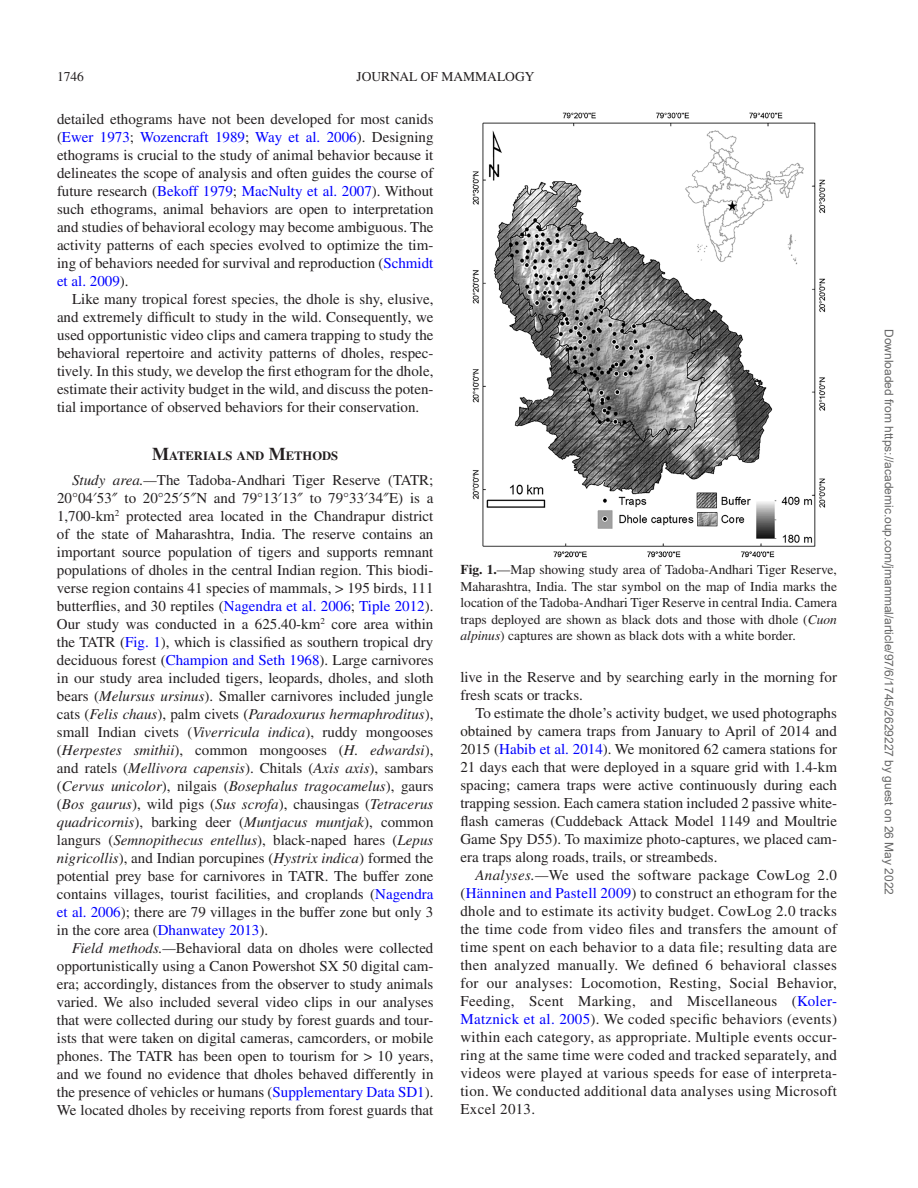
<style>
.page{position:relative;width:918px;height:1188px;background:#fff}
.page>*{position:absolute;margin:0;border:0;box-sizing:border-box;transform-origin:0 0}
.t1{font:15px/18px "Times";color:#231f20;text-align:justify}
.t2{font:13.5px/16.5px "Times";color:#231f20;text-align:justify}
.t3{font:700 12.6px "Times";color:#231f20}
.t4{font:12px "Arial";color:#666}
.s1{color:#00f}
.s2{font-size:18px}
.s3{font-style:italic}
.s4{font-family:"Gandhari Unicode"}
.s5{font-weight:700}
</style>
<div class="page">
<img style="left:472px;top:112px;width:353px;height:446px">
<p class="t2" style="left:57px;top:68px;width:28px">1746</p>
<p class="t2" style="left:356px;top:68px;width:180px">JOURNAL OF MAMMALOGY</p>
<p class="t1" style="left:57px;top:110px;width:378px">detailed ethograms have not been developed for most canids (<span class="s1">Ewer 1973</span>; <span class="s1">Wozencraft 1989</span>; <span class="s1">Way et al. 2006</span>). Designing ethograms is crucial to the study of animal behavior because it delineates the scope of analysis and often guides the course of future research (<span class="s1">Bekoff 1979</span>; <span class="s1">MacNulty et al. 2007</span>). Without such ethograms, animal behaviors are open to interpretation and studies of behavioral ecology may become ambiguous. The activity patterns of each species evolved to optimize the tim&shy;ing of behaviors needed for survival and reproduction (<span class="s1">Schmidt et al. 2009</span>).</p>
<p class="t1" style="left:57px;top:290px;width:378px;text-indent:15px">Like many tropical forest species, the dhole is shy, elusive, and extremely difficult to study in the wild. Consequently, we used opportunistic video clips and camera trapping to study the behavioral repertoire and activity patterns of dholes, respec&shy;tively. In this study, we develop the first ethogram for the dhole, estimate their activity budget in the wild, and discuss the poten&shy;tial importance of observed behaviors for their conservation.</p>
<p class="t3" style="left:152px;top:448px;width:188px"><span class="s2">M</span>ATERIALS AND <span class="s2">M</span>ETHODS</p>
<p class="t1" style="left:57px;top:471px;width:378px;text-indent:15px"><span class="s3">Study area.—</span>The Tadoba-Andhari Tiger Reserve (TATR; 20°04<span class="s4">′</span>53<span class="s4">″</span> to 20°25<span class="s4">′</span>5<span class="s4">″</span>N and 79°13<span class="s4">′</span>13<span class="s4">″</span> to 79°33<span class="s4">′</span>34<span class="s4">″</span>E) is a 1,700-km<sup>2</sup> protected area located in the Chandrapur district of the state of Maharashtra, India. The reserve contains an important source population of tigers and supports remnant populations of dholes in the central Indian region. This biodi&shy;verse region contains 41 species of mammals, &gt; 195 birds, 111 butterflies, and 30 reptiles (<span class="s1">Nagendra et al. 2006</span>; <span class="s1">Tiple 2012</span>).<br>Our study was conducted in a 625.40-km<sup>2</sup> core area within the TATR (<span class="s1">Fig. 1</span>), which is classified as southern tropical dry deciduous forest (<span class="s1">Champion and Seth 1968</span>). Large carnivores in our study area included tigers, leopards, dholes, and sloth bears (<span class="s3">Melursus ursinus</span>). Smaller carnivores included jungle cats (<span class="s3">Felis chaus</span>), palm civets (<span class="s3">Paradoxurus hermaphroditus</span>), small Indian civets (<span class="s3">Viverricula indica</span>), ruddy mongooses (<span class="s3">Herpestes smithii</span>), common mongooses (<span class="s3">H. edwardsi</span>), and ratels (<span class="s3">Mellivora capensis</span>). Chitals (<span class="s3">Axis axis</span>), sambars (<span class="s3">Cervus unicolor</span>), nilgais (<span class="s3">Bosephalus tragocamelus</span>), gaurs (<span class="s3">Bos gaurus</span>), wild pigs (<span class="s3">Sus scrofa</span>), chausingas (<span class="s3">Tetracerus quadricornis</span>), barking deer (<span class="s3">Muntjacus muntjak</span>), common langurs (<span class="s3">Semnopithecus entellus</span>), black-naped hares (<span class="s3">Lepus nigricollis</span>), and Indian porcupines (<span class="s3">Hystrix indica</span>) formed the potential prey base for carnivores in TATR. The buffer zone contains villages, tourist facilities, and croplands (<span class="s1">Nagendra et al. 2006</span>); there are 79 villages in the buffer zone but only 3 in the core area (<span class="s1">Dhanwatey 2013</span>).</p>
<p class="t1" style="left:57px;top:939px;width:378px;text-indent:15px"><span class="s3">Field methods.—</span>Behavioral data on dholes were collected opportunistically using a Canon Powershot SX 50 digital cam&shy;era; accordingly, distances from the observer to study animals varied. We also included several video clips in our analyses that were collected during our study by forest guards and tour&shy;ists that were taken on digital cameras, camcorders, or mobile phones. The TATR has been open to tourism for &gt; 10 years, and we found no evidence that dholes behaved differently in the presence of vehicles or humans (<span class="s1">Supplementary Data SD1</span>).<br>We located dholes by receiving reports from forest guards that</p>
<p class="t2" style="left:460px;top:561px;width:378px"><span class="s5">Fig. 1.</span>—Map showing study area of Tadoba-Andhari Tiger Reserve, Maharashtra, India. The star symbol on the map of India marks the location of the Tadoba-Andhari Tiger Reserve in central India. Camera traps deployed are shown as black dots and those with dhole (<span class="s3">Cuon alpinus</span>) captures are shown as black dots with a white border.</p>
<p class="t1" style="left:460px;top:668px;width:378px">live in the Reserve and by searching early in the morning for fresh scats or tracks.</p>
<p class="t1" style="left:460px;top:704px;width:378px;text-indent:15px">To estimate the dhole’s activity budget, we used photographs obtained by camera traps from January to April of 2014 and 2015 (<span class="s1">Habib et al. 2014</span>). We monitored 62 camera stations for 21 days each that were deployed in a square grid with 1.4-km spacing; camera traps were active continuously during each trapping session. Each camera station included 2 passive white&shy;flash cameras (Cuddeback Attack Model 1149 and Moultrie Game Spy D55). To maximize photo-captures, we placed cam&shy;era traps along roads, trails, or streambeds.</p>
<p class="t1" style="left:460px;top:866px;width:378px;text-indent:15px"><span class="s3">Analyses.—</span>We used the software package CowLog 2.0 (<span class="s1">Hänninen and Pastell 2009</span>) to construct an ethogram for the dhole and to estimate its activity budget. CowLog 2.0 tracks the time code from video files and transfers the amount of time spent on each behavior to a data file; resulting data are then analyzed manually. We defined 6 behavioral classes for our analyses: Locomotion, Resting, Social Behavior, Feeding, Scent Marking, and Miscellaneous (<span class="s1">Koler-Matznick et al. 2005</span>). We coded specific behaviors (events) within each category, as appropriate. Multiple events occur&shy;ring at the same time were coded and tracked separately, and videos were played at various speeds for ease of interpreta&shy;tion. We conducted additional data analyses using Microsoft Excel 2013.</p>
<p class="t4" style="left:893px;top:329px;width:567px;rotate:90deg">Downloaded from https://academic.oup.com/jmammal/article/97/6/1745/2629227 by guest on 26 May 2022</p>
</div>
